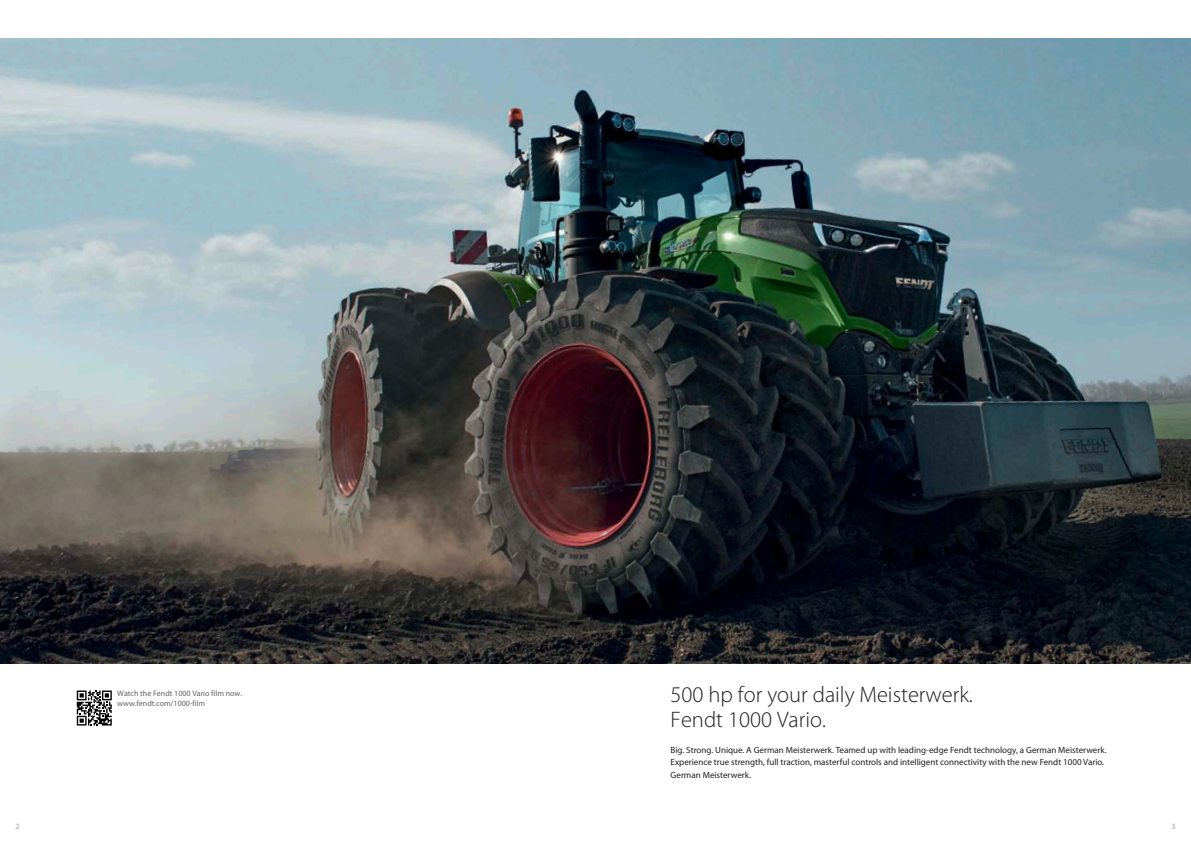
<style>
.page{position:relative;width:1191px;height:842px;background:#fff}
.page>*{position:absolute;margin:0;border:0;box-sizing:border-box;transform-origin:0 0}
._1_HEAD_-_Produktpos{font:300 22.5px/25.5px "Myriad Pro";color:#231f20}
._2_Fliesstext{font:9px/12.8px "Myriad Pro";color:#231f20}
.Prospekt_QR_Code{font:8px "Myriad Pro";color:#636366}
._2_Fliesstext-2{font:8px "Myriad Pro";color:#a2a4a8}
</style>
<div class="page">
<svg style="left:76px;top:690px;width:36px;height:36px"></svg>
<svg style="left:77px;top:690px;width:35px;height:35px"></svg>
<img style="left:0;top:38px;width:1191px;height:625px">
<p class="Prospekt_QR_Code" style="left:117px;top:689px;width:126px">Watch the Fendt 1000 Vario film now.</p>
<p class="Prospekt_QR_Code" style="left:117px;top:698px;width:89px">www.fendt.com/1000-film</p>
<p class="_1_HEAD_-_Produktpos" style="left:670px;top:682px;width:304px">500 hp for your daily Meisterwerk.<br>Fendt 1000 Vario.</p>
<p class="_2_Fliesstext" style="left:670px;top:743px;width:437px">Big. Strong. Unique. A German Meisterwerk. Teamed up with leading-edge Fendt technology, a German Meisterwerk.<br>Experience true strength, full traction, masterful controls and intelligent connectivity with the new Fendt 1000 Vario.<br>German Meisterwerk.</p>
<p class="_2_Fliesstext-2" style="left:15px;top:822px;width:6px">2</p>
<p class="_2_Fliesstext-2" style="left:1171px;top:822px;width:6px">3</p>
</div>
